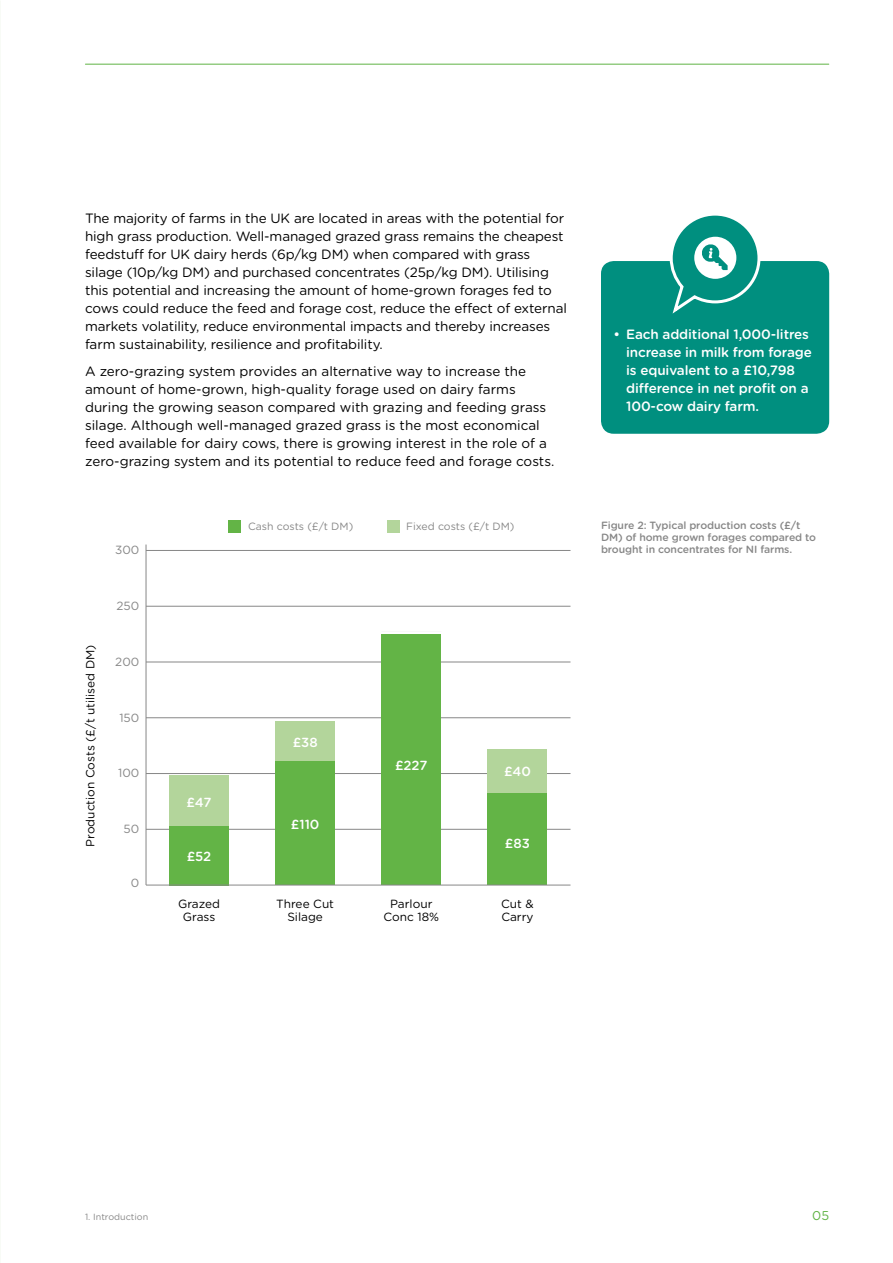
<style>
.page{position:relative;width:893px;height:1263px;background:#fff}
.page>*{position:absolute;margin:0;border:0;box-sizing:border-box;transform-origin:0 0}
.t1{font:13.5px/18px "Gotham Rounded";letter-spacing:-.01em;color:#000}
.t2{font:500 13.5px/18px "Gotham Rounded";letter-spacing:-.01em;color:#fff}
.t3{font:500 13.2px "Gotham Rounded";color:#fff}
.t4{font:12.75px "Gotham Rounded";color:#60b345}
.t5{font:11.85px/13.2px "Gotham Rounded";color:#000;text-align:center}
.t6{font:11.85px "Gotham Rounded";color:#878787}
.t7{font:500 10.5px/12px "Gotham Rounded";letter-spacing:-.01em;color:#878787}
.t8{font:10.5px "Gotham Rounded";color:#878787}
.t9{font:9px "Gotham Rounded";color:#878787}
</style>
<div class="page">
<hr style="left:85px;top:64px;width:744px;height:1px;background:#60b345">
<hr style="left:146px;top:829px;width:424px;height:1px;background:#878787">
<hr style="left:146px;top:773px;width:424px;height:1px;background:#878787">
<hr style="left:146px;top:717px;width:424px;height:1px;background:#878787">
<hr style="left:146px;top:662px;width:424px;height:1px;background:#878787">
<hr style="left:146px;top:606px;width:424px;height:1px;background:#878787">
<div style="left:169px;top:775px;width:60px;height:51px;background:#b3d59b"></div>
<div style="left:275px;top:721px;width:60px;height:40px;background:#b3d59b"></div>
<div style="left:488px;top:749px;width:59px;height:44px;background:#b3d59b"></div>
<div style="left:169px;top:826px;width:60px;height:59px;background:#63b446"></div>
<div style="left:275px;top:761px;width:60px;height:124px;background:#63b446"></div>
<div style="left:382px;top:634px;width:59px;height:251px;background:#63b446"></div>
<div style="left:488px;top:793px;width:59px;height:92px;background:#63b446"></div>
<hr style="left:146px;top:884px;width:424px;height:1px;background:#878787">
<hr style="left:146px;top:550px;width:424px;height:1px;background:#878787">
<hr style="left:146px;top:544px;width:1px;height:341px;background:#878787">
<div style="left:229px;top:520px;width:12px;height:12px;background:#63b446"></div>
<div style="left:387px;top:520px;width:12px;height:12px;background:#b3d59b"></div>
<div style="left:601px;top:261px;width:228px;height:173px;background:#008f7f;border-radius:13px"></div>
<svg style="left:669px;top:215px;width:92px;height:99px"></svg>
<p class="t1" style="left:85px;top:209px;width:483px">The majority of farms in the UK are located in areas with the potential for high grass production. Well-managed grazed grass remains the cheapest feedstuff for UK dairy herds (6p/kg DM) when compared with grass silage (10p/kg DM) and purchased concentrates (25p/kg DM). Utilising this potential and increasing the amount of home-grown forages fed to cows could reduce the feed and forage cost, reduce the effect of external markets volatility, reduce environmental impacts and thereby increases farm sustainability, resilience and profitability.</p>
<p class="t1" style="left:85px;top:361px;width:471px">A zero-grazing system provides an alternative way to increase the amount of home-grown, high-quality forage used on dairy farms during the growing season compared with grazing and feeding grass silage. Although well-managed grazed grass is the most economical feed available for dairy cows, there is growing interest in the role of a zero-grazing system and its potential to reduce feed and forage costs.</p>
<p class="t5" style="left:83px;top:847px;width:204px;rotate:-90deg">Production Costs (£/t utilised DM)</p>
<p class="t6" style="left:115px;top:542px;width:26px">300</p>
<p class="t6" style="left:117px;top:598px;width:24px">250</p>
<p class="t6" style="left:115px;top:653px;width:26px">200</p>
<p class="t6" style="left:119px;top:710px;width:21px">150</p>
<p class="t6" style="left:118px;top:765px;width:23px">100</p>
<p class="t6" style="left:124px;top:821px;width:17px">50</p>
<p class="t6" style="left:131px;top:874px;width:10px">0</p>
<p class="t8" style="left:248px;top:519px;width:107px">Cash costs (£/t DM)</p>
<p class="t8" style="left:406px;top:519px;width:110px">Fixed costs (£/t DM)</p>
<p class="t3" style="left:187px;top:792px;width:26px">£47</p>
<p class="t3" style="left:187px;top:847px;width:26px">£52</p>
<p class="t3" style="left:293px;top:733px;width:26px">£38</p>
<p class="t3" style="left:291px;top:815px;width:30px">£110</p>
<p class="t3" style="left:395px;top:756px;width:34px">£227</p>
<p class="t3" style="left:504px;top:762px;width:28px">£40</p>
<p class="t3" style="left:505px;top:834px;width:26px">£83</p>
<p class="t5" style="left:178px;top:897px;width:43px">Grazed<br>Grass</p>
<p class="t5" style="left:276px;top:897px;width:59px">Three Cut<br>Silage</p>
<p class="t5" style="left:384px;top:897px;width:57px">Parlour<br>Conc 18%</p>
<p class="t5" style="left:501px;top:897px;width:34px;text-align:left">Cut &amp;<br>Carry</p>
<p class="t2" style="left:626px;top:324px;width:187px;text-indent:-13px">• Each additional 1,000-litres increase in milk from forage is equivalent to a £10,798 difference in net profit on a<br>100-cow dairy farm.</p>
<p class="t7" style="left:601px;top:519px;width:217px">Figure 2: Typical production costs (£/t<br>DM) of home grown forages compared to brought in concentrates for NI farms.</p>
<p class="t9" style="left:85px;top:1211px;width:65px">1. Introduction</p>
<p class="t4" style="left:812px;top:1207px;width:18px">05</p>
</div>
